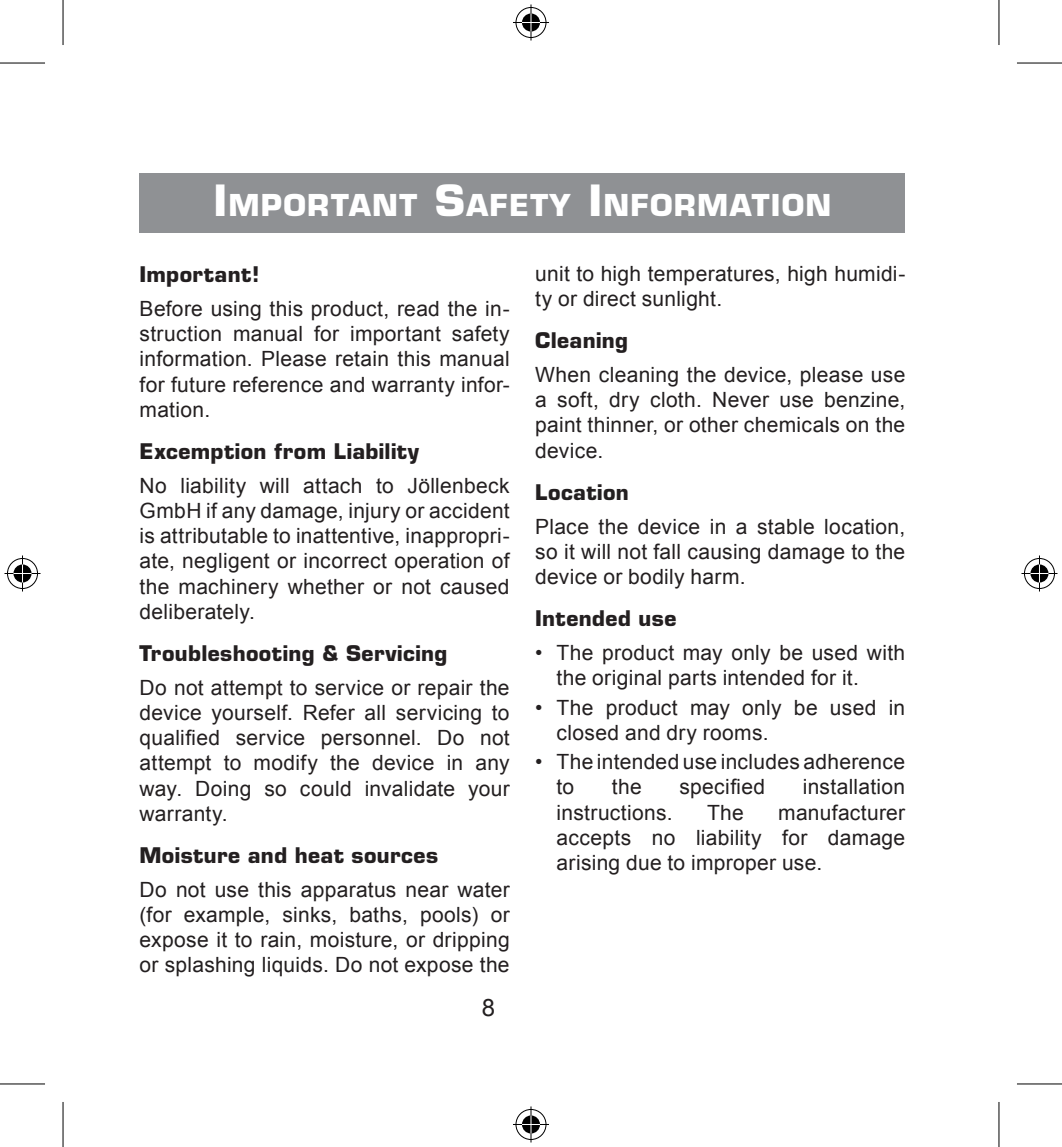
<style>
.page{position:relative;width:1062px;height:1147px;background:#fff}
.page>*{position:absolute;margin:0;border:0;box-sizing:border-box;transform-origin:0 0}
.t1{font:700 29.4px "Eurostile";letter-spacing:.045em;color:#fff}
.t2{font:24px "Arial";color:#231f20}
.t3{font:21px/25.2px "Arial";letter-spacing:.015em;color:#231f20;text-align:justify}
.t4{font:700 21px "Eurostile";letter-spacing:.02em;color:#231f20}
.s1{font-size:42px}
</style>
<div class="page">
<div style="left:140px;top:174px;width:765px;height:59px;background:#8f9194"></div>
<hr style="left:0;top:62px;width:45px;height:2px;background:#000">
<hr style="left:1016px;top:62px;width:45px;height:2px;background:#000">
<hr style="left:0;top:1083px;width:45px;height:1px;background:#000">
<hr style="left:1016px;top:1083px;width:45px;height:1px;background:#000">
<hr style="left:62px;top:0;width:2px;height:45px;background:#000">
<hr style="left:62px;top:1101px;width:2px;height:45px;background:#000">
<hr style="left:998px;top:0;width:1px;height:45px;background:#000">
<hr style="left:998px;top:1101px;width:1px;height:45px;background:#000">
<div style="left:514px;top:6px;width:34px;height:33px;border:4px solid #fff;border-radius:50%"></div>
<hr style="left:513px;top:21px;width:36px;height:3px;background:#fff">
<svg style="left:529px;top:4px;width:4px;height:36px"></svg>
<div style="left:520px;top:12px;width:22px;height:21px;border:4px solid #fff;border-radius:50%"></div>
<div style="left:515px;top:7px;width:31px;height:31px;border:1px solid #000;border-radius:50%"></div>
<hr style="left:513px;top:22px;width:36px;height:1px;background:#000">
<hr style="left:530px;top:4px;width:1px;height:36px;background:#000">
<svg style="left:522px;top:13px;width:18px;height:18px"></svg>
<div style="left:514px;top:1107px;width:34px;height:34px;border:4px solid #fff;border-radius:50%"></div>
<svg style="left:513px;top:1122px;width:36px;height:4px"></svg>
<svg style="left:529px;top:1106px;width:4px;height:36px"></svg>
<div style="left:520px;top:1113px;width:22px;height:22px;border:4px solid #fff;border-radius:50%"></div>
<div style="left:515px;top:1109px;width:31px;height:30px;border:1px solid #000;border-radius:50%"></div>
<hr style="left:513px;top:1123px;width:36px;height:1px;background:#000">
<hr style="left:530px;top:1106px;width:1px;height:36px;background:#000">
<svg style="left:522px;top:1115px;width:18px;height:18px"></svg>
<div style="left:6px;top:556px;width:33px;height:34px;border:4px solid #fff;border-radius:50%"></div>
<hr style="left:4px;top:571px;width:36px;height:4px;background:#fff">
<hr style="left:21px;top:555px;width:3px;height:36px;background:#fff">
<div style="left:12px;top:562px;width:21px;height:22px;border:4px solid #fff;border-radius:50%"></div>
<div style="left:7px;top:558px;width:31px;height:31px;border:1px solid #000;border-radius:50%"></div>
<hr style="left:4px;top:573px;width:36px;height:1px;background:#000">
<hr style="left:22px;top:555px;width:1px;height:36px;background:#000">
<svg style="left:14px;top:564px;width:18px;height:18px"></svg>
<div style="left:1022px;top:556px;width:34px;height:34px;border:4px solid #fff;border-radius:50%"></div>
<hr style="left:1021px;top:571px;width:36px;height:4px;background:#fff">
<svg style="left:1037px;top:555px;width:4px;height:36px"></svg>
<div style="left:1028px;top:562px;width:22px;height:22px;border:4px solid #fff;border-radius:50%"></div>
<div style="left:1024px;top:558px;width:30px;height:31px;border:1px solid #000;border-radius:50%"></div>
<hr style="left:1021px;top:573px;width:36px;height:1px;background:#000">
<hr style="left:1038px;top:555px;width:1px;height:36px;background:#000">
<svg style="left:1030px;top:564px;width:18px;height:18px"></svg>
<h1 class="t1" style="left:213px;top:187px;width:619px"><span class="s1">I</span>MPORTANT <span class="s1">S</span>AFETY <span class="s1">I</span>NFORMATION</h1>
<p class="t4" style="left:140px;top:261px;width:121px">Important!</p>
<p class="t3" style="left:140px;top:296px;width:371px">Before using this product, read the in&shy;struction manual for important safety information. Please retain this manual for future reference and warranty infor&shy;mation.</p>
<p class="t4" style="left:140px;top:438px;width:281px">Excemption from Liability</p>
<p class="t3" style="left:140px;top:473px;width:371px">No liability will attach to Jöllenbeck GmbH if any damage, injury or accident is attributable to inattentive, inappropri&shy;ate, negligent or incorrect operation of the machinery whether or not caused deliberately.</p>
<p class="t4" style="left:140px;top:640px;width:309px">Troubleshooting &amp; Servicing</p>
<p class="t3" style="left:140px;top:675px;width:371px">Do not attempt to service or repair the device yourself. Refer all servicing to qualified service personnel. Do not attempt to modify the device in any way. Doing so could invalidate your warranty.</p>
<p class="t4" style="left:140px;top:842px;width:300px">Moisture and heat sources</p>
<p class="t3" style="left:140px;top:877px;width:371px">Do not use this apparatus near water (for example, sinks, baths, pools) or expose it to rain, moisture, or dripping or splashing liquids. Do not expose the</p>
<p class="t2" style="left:482px;top:992px;width:15px">8</p>
<p class="t3" style="left:535px;top:261px;width:371px">unit to high temperatures, high humidi&shy;ty or direct sunlight.</p>
<p class="t4" style="left:535px;top:327px;width:94px">Cleaning</p>
<p class="t3" style="left:535px;top:362px;width:371px">When cleaning the device, please use a soft, dry cloth. Never use benzine, paint thinner, or other chemicals on the device.</p>
<p class="t4" style="left:535px;top:479px;width:95px">Location</p>
<p class="t3" style="left:535px;top:514px;width:371px">Place the device in a stable location, so it will not fall causing damage to the device or bodily harm.</p>
<p class="t4" style="left:535px;top:605px;width:143px">Intended use</p>
<p class="t3" style="left:556px;top:640px;width:350px;text-indent:-21px">• The product may only be used with the original parts intended for it.</p>
<p class="t3" style="left:556px;top:695px;width:350px;text-indent:-21px">• The product may only be used in closed and dry rooms.</p>
<p class="t3" style="left:556px;top:749px;width:350px;text-indent:-21px">• The intended use includes adherence to</p>
<p class="t3" style="left:612px;top:774px;width:31px">the</p>
<p class="t3" style="left:679px;top:774px;width:87px">specified</p>
<p class="t3" style="left:802px;top:774px;width:104px">installation</p>
<p class="t3" style="left:556px;top:800px;width:118px">instructions.</p>
<p class="t3" style="left:707px;top:800px;width:38px">The</p>
<p class="t3" style="left:556px;top:800px;width:350px;text-indent:222px">manufacturer accepts no liability for damage arising due to improper use.</p>
</div>
